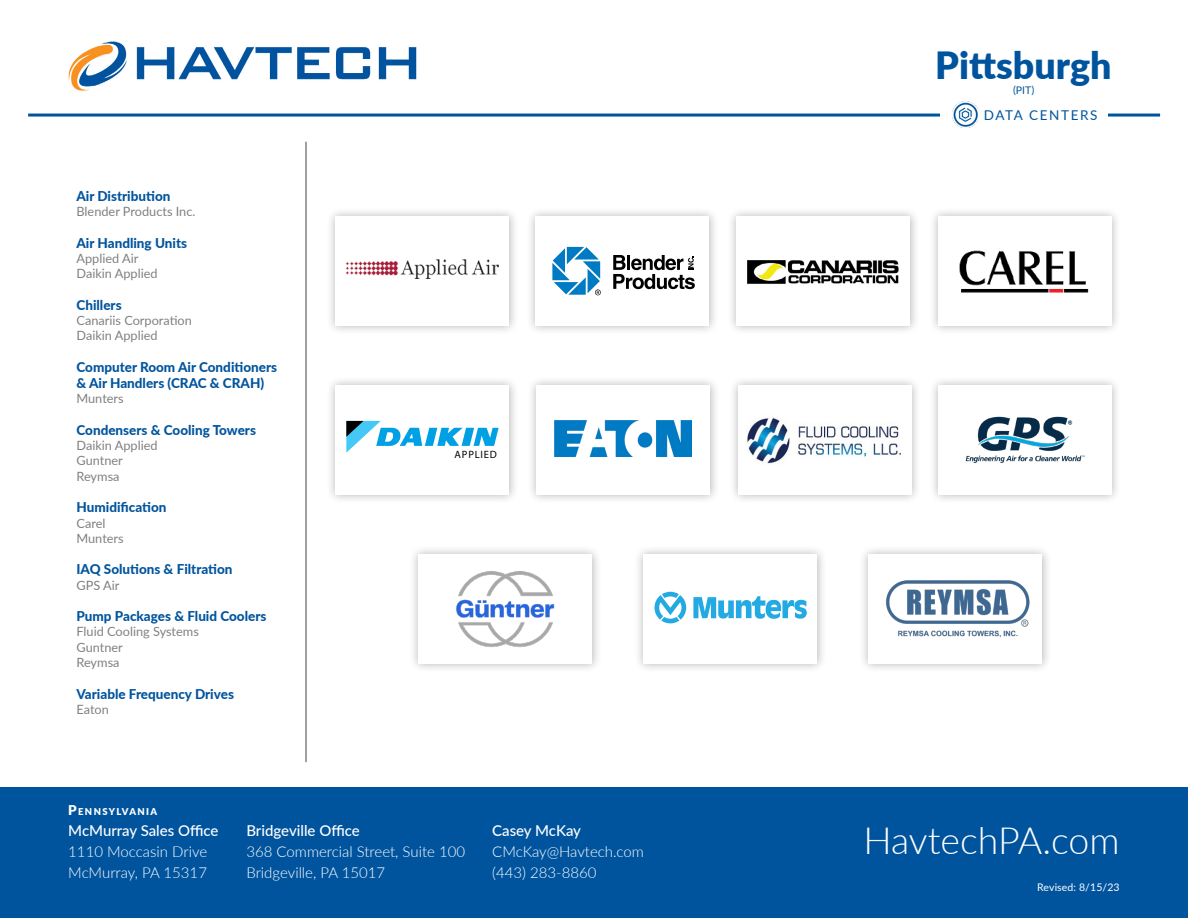
<style>
.page{position:relative;width:1188px;height:918px;background:#fff}
.page>*{position:absolute;margin:0;border:0;box-sizing:border-box;transform-origin:0 0}
.t1{font:300 37.5px "Lato";letter-spacing:-.005em;color:#fff}
.t2{font:900 37.5px "Lato";color:#00549e}
.t3{font:300 15px/21px "Lato";color:#fff}
.t4{font:500 15px "Lato";color:#fff}
.t5{font:800 13.5px/16.2px "Lato";color:#00549e}
.t6{font:13.5px "Lato";letter-spacing:.12em;color:#00549e}
.t7{font:12.75px/15.3px "Lato";color:#808080}
.t8{font:10.65px "Myriad Pro";letter-spacing:.075em;color:#000}
.t9{font:10.5px "Lato";letter-spacing:.01em;color:#fff}
.t10{font:10.5px "Lato";color:#00549e}
.t11{font:900 9.45px "Lato";letter-spacing:.145em;color:#fff}
.s1{font-size:13.5px}
</style>
<div class="page">
<div style="left:409px;top:544px;width:193px;height:129px;background:#000;opacity:.3"></div>
<div style="left:418px;top:554px;width:174px;height:109px;background:#fff"></div>
<img style="left:456px;top:571px;width:99px;height:76px">
<div style="left:634px;top:544px;width:193px;height:129px;background:#000;opacity:.3"></div>
<div style="left:643px;top:554px;width:174px;height:109px;background:#fff"></div>
<svg style="left:655px;top:592px;width:152px;height:31px"></svg>
<div style="left:859px;top:544px;width:193px;height:129px;background:#000;opacity:.3"></div>
<div style="left:869px;top:554px;width:173px;height:109px;background:#fff"></div>
<img style="left:885px;top:580px;width:145px;height:58px">
<hr style="left:305px;top:142px;width:2px;height:620px;background:#808080">
<div style="left:527px;top:375px;width:193px;height:129px;background:#000;opacity:.3"></div>
<div style="left:537px;top:385px;width:173px;height:109px;background:#fff"></div>
<img style="left:555px;top:420px;width:137px;height:37px">
<div style="left:326px;top:375px;width:193px;height:129px;background:#000;opacity:.3"></div>
<div style="left:335px;top:385px;width:174px;height:109px;background:#fff"></div>
<svg style="left:346px;top:421px;width:153px;height:32px"></svg>
<div style="left:728px;top:375px;width:193px;height:129px;background:#000;opacity:.3"></div>
<div style="left:738px;top:385px;width:173px;height:109px;background:#fff"></div>
<img style="left:746px;top:417px;width:155px;height:47px">
<div style="left:928px;top:375px;width:193px;height:129px;background:#000;opacity:.3"></div>
<div style="left:938px;top:385px;width:174px;height:109px;background:#fff"></div>
<img style="left:965px;top:416px;width:120px;height:47px">
<div style="left:928px;top:206px;width:193px;height:129px;background:#000;opacity:.3"></div>
<div style="left:938px;top:216px;width:174px;height:109px;background:#fff"></div>
<img style="left:959px;top:250px;width:130px;height:43px">
<div style="left:526px;top:206px;width:193px;height:129px;background:#000;opacity:.3"></div>
<div style="left:535px;top:216px;width:174px;height:109px;background:#fff"></div>
<svg style="left:613px;top:255px;width:82px;height:34px"></svg>
<svg style="left:552px;top:247px;width:49px;height:48px"></svg>
<div style="left:326px;top:206px;width:193px;height:129px;background:#000;opacity:.3"></div>
<div style="left:335px;top:216px;width:174px;height:109px;background:#fff"></div>
<img style="left:345px;top:260px;width:153px;height:19px">
<div style="left:727px;top:206px;width:193px;height:129px;background:#000;opacity:.3"></div>
<div style="left:737px;top:216px;width:173px;height:109px;background:#fff"></div>
<img style="left:747px;top:260px;width:152px;height:24px">
<div style="left:0;top:787px;width:1188px;height:131px;background:#00549e"></div>
<hr style="left:28px;top:114px;width:1132px;height:3px;background:#00549e">
<img style="left:68px;top:41px;width:349px;height:50px">
<div style="left:940px;top:109px;width:168px;height:13px;background:#fff"></div>
<img style="left:952px;top:102px;width:26px;height:26px">
<p class="t5" style="left:76px;top:187px;width:95px">Air Distribution</p>
<p class="t7" style="left:76px;top:203px;width:120px">Blender Products Inc.</p>
<p class="t5" style="left:76px;top:234px;width:112px">Air Handling Units</p>
<p class="t7" style="left:76px;top:250px;width:83px">Applied Air<br>Daikin Applied</p>
<p class="t5" style="left:76px;top:296px;width:47px">Chillers</p>
<p class="t7" style="left:76px;top:312px;width:117px">Canariis Corporation<br>Daikin Applied</p>
<p class="t5" style="left:76px;top:358px;width:202px">Computer Room Air Conditioners &amp; Air Handlers (CRAC &amp; CRAH)</p>
<p class="t7" style="left:76px;top:391px;width:49px">Munters</p>
<p class="t5" style="left:76px;top:421px;width:181px">Condensers &amp; Cooling Towers</p>
<p class="t7" style="left:76px;top:437px;width:83px">Daikin Applied<br>Guntner<br>Reymsa</p>
<p class="t5" style="left:76px;top:499px;width:91px">Humidification</p>
<p class="t7" style="left:76px;top:515px;width:49px">Carel<br>Munters</p>
<p class="t5" style="left:76px;top:561px;width:158px">IAQ Solutions &amp; Filtration</p>
<p class="t7" style="left:76px;top:577px;width:45px">GPS Air</p>
<p class="t5" style="left:76px;top:608px;width:191px">Pump Packages &amp; Fluid Coolers</p>
<p class="t7" style="left:76px;top:624px;width:124px">Fluid Cooling Systems<br>Guntner<br>Reymsa</p>
<p class="t5" style="left:76px;top:685px;width:159px">Variable Frequency Drives</p>
<p class="t7" style="left:76px;top:701px;width:34px">Eaton</p>
<p class="t11" style="left:68px;top:804px;width:90px"><span class="s1">P</span>ENNSYLVANIA</p>
<p class="t8" style="left:455px;top:448px;width:44px">APPLIED</p>
<p class="t4" style="left:68px;top:820px;width:152px">McMurray Sales Office</p>
<p class="t3" style="left:68px;top:840px;width:140px">1110 Moccasin Drive<br>McMurray, PA 15317</p>
<p class="t4" style="left:246px;top:820px;width:115px">Bridgeville Office</p>
<p class="t3" style="left:246px;top:840px;width:220px">368 Commercial Street, Suite 100<br>Bridgeville, PA 15017</p>
<p class="t4" style="left:492px;top:820px;width:90px">Casey McKay</p>
<p class="t3" style="left:492px;top:840px;width:153px">CMcKay@Havtech.com (443) 283-8860</p>
<h1 class="t2" style="left:935px;top:37px;width:178px">Pittsburgh</h1>
<p class="t6" style="left:984px;top:106px;width:115px">DATA CENTERS</p>
<p class="t10" style="left:1013px;top:83px;width:23px">(PIT)</p>
<h1 class="t1" style="left:863px;top:814px;width:258px">HavtechPA.com</h1>
<p class="t9" style="left:1037px;top:879px;width:84px">Revised: 8/15/23</p>
</div>
